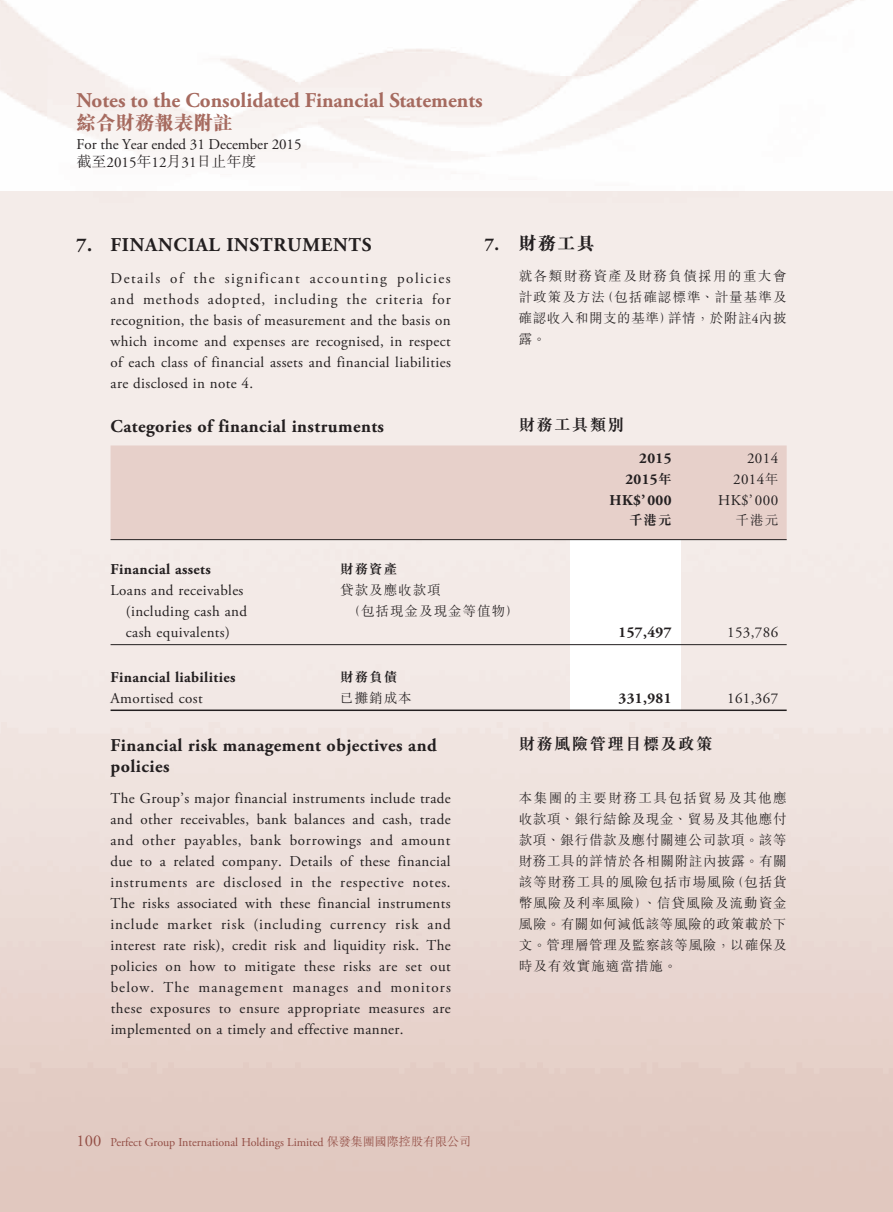
<style>
.page{position:relative;width:893px;height:1212px;background:#fff}
.page>*{position:absolute;margin:0;border:0;box-sizing:border-box;transform-origin:0 0}
.t1{font:700 21px "Adobe Garamond Pro";color:#a66a5f}
.t2{font:700 19.5px "Adobe Garamond Pro";letter-spacing:.04em;color:#231f20}
.t3{font:800 19.5px "M Sung HK";color:#a66a5f}
.t4{font:700 18px/21px "Adobe Garamond Pro";letter-spacing:.025em;color:#231f20}
.t5{font:800 18px "M Sung HK";color:#231f20}
.t6{font:700 16.5px "M Sung HK";letter-spacing:.075em;color:#231f20}
.t7{font:15px/21px "Adobe Garamond Pro";letter-spacing:.025em;color:#231f20;text-align:justify}
.t8{font:700 15px "Adobe Garamond Pro";letter-spacing:.025em;color:#231f20}
.t9{font:15px "Adobe Garamond Pro";letter-spacing:-.005em;color:#231f20}
.t10{font:300 15px "M Sung HK";color:#231f20}
.t11{font:300 13.5px/21px "M Sung HK";letter-spacing:.075em;color:#231f20;text-align:justify}
.t12{font:700 13.5px "M Sung HK";letter-spacing:.075em;color:#231f20}
.t13{font:12px "Adobe Garamond Pro";letter-spacing:-.005em;color:#934e45}
.s1{font-family:"Adobe Garamond Pro";font-weight:400}
.s2{font-family:"Adobe Garamond Pro";font-weight:700}
.s3{font-family:"M Sung HK";font-size:13.5px}
.s4{font-family:"M Sung HK";font-weight:300;font-size:13.5px}
.s5{font-size:16.5px}
.s6{font-family:"M Sung HK";font-weight:300}
</style>
<div class="page">
<div style="left:0;top:191px;width:893px;height:1021px;background:linear-gradient(to bottom,#f9f5f4,#e4cdc6)"></div>
<div style="left:111px;top:445px;width:676px;height:95px;background:#e7d0ca"></div>
<div style="left:570px;top:540px;width:110px;height:170px;background:#fff"></div>
<hr style="left:111px;top:539px;width:676px;height:1px;background:#231f20">
<hr style="left:111px;top:644px;width:676px;height:1px;background:#231f20">
<hr style="left:111px;top:709px;width:676px;height:2px;background:#231f20">
<h1 class="t1" style="left:77px;top:88px;width:408px">Notes to the Consolidated Financial Statements</h1>
<h2 class="t3" style="left:77px;top:109px;width:158px">綜合財務報表附註</h2>
<p class="t9" style="left:77px;top:136px;width:226px">For the Year ended 31 December 2015</p>
<p class="t10" style="left:77px;top:151px;width:182px">截至<span class="s1">2015</span>年<span class="s1">12</span>月<span class="s1">31</span>日止年度</p>
<h2 class="t2" style="left:77px;top:234px;width:297px">7. FINANCIAL INSTRUMENTS</h2>
<p class="t7" style="left:110px;top:268px;width:342px">Details of the significant accounting policies and methods adopted, including the criteria for recognition, the basis of measurement and the basis on which income and expenses are recognised, in respect of each class of financial assets and financial liabilities are disclosed in note 4.</p>
<p class="t4" style="left:111px;top:416px;width:275px">Categories of financial instruments</p>
<p class="t5" style="left:485px;top:231px;width:112px"><span class="s2">7.</span> 財務工具</p>
<p class="t11" style="left:519px;top:265px;width:269px">就各類財務資產及財務負債採用的重大會計政策及方法（包括確認標準、計量基準及確認收入和開支的基準）詳情，於附註<span class="s1">4</span>內披露。</p>
<p class="t6" style="left:519px;top:413px;width:107px">財務工具類別</p>
<p class="t8" style="left:639px;top:450px;width:34px">2015</p>
<p class="t7" style="left:747px;top:449px;width:33px">2014</p>
<p class="t8" style="left:625px;top:471px;width:48px">2015<span class="s3">年</span></p>
<p class="t7" style="left:733px;top:470px;width:46px">2014<span class="s4">年</span></p>
<p class="t8" style="left:610px;top:492px;width:63px">HK$’ 000</p>
<p class="t7" style="left:718px;top:491px;width:61px">HK$’ 000</p>
<p class="t12" style="left:629px;top:511px;width:44px">千港元</p>
<p class="t11" style="left:736px;top:509px;width:44px">千港元</p>
<p class="t8" style="left:111px;top:561px;width:102px">Financial assets</p>
<p class="t12" style="left:340px;top:560px;width:58px">財務資產</p>
<p class="t7" style="left:111px;top:581px;width:134px">Loans and receivables</p>
<p class="t11" style="left:340px;top:579px;width:102px">貸款及應收款項</p>
<p class="t7" style="left:126px;top:602px;width:123px">(including cash and</p>
<p class="t11" style="left:347px;top:600px;width:173px">（包括現金及現金等值物）</p>
<p class="t7" style="left:126px;top:623px;width:105px">cash equivalents)</p>
<p class="t8" style="left:619px;top:624px;width:54px">157,497</p>
<p class="t7" style="left:727px;top:623px;width:52px">153,786</p>
<p class="t8" style="left:111px;top:669px;width:126px">Financial liabilities</p>
<p class="t12" style="left:340px;top:668px;width:58px">財務負債</p>
<p class="t7" style="left:111px;top:689px;width:94px">Amortised cost</p>
<p class="t11" style="left:340px;top:687px;width:73px">已攤銷成本</p>
<p class="t8" style="left:619px;top:690px;width:54px">331,981</p>
<p class="t7" style="left:727px;top:689px;width:52px">161,367</p>
<p class="t4" style="left:111px;top:735px;width:328px">Financial risk management objectives and policies</p>
<p class="t7" style="left:110px;top:788px;width:342px">The Group’s major financial instruments include trade and other receivables, bank balances and cash, trade and other payables, bank borrowings and amount due to a related company. Details of these financial instruments are disclosed in the respective notes.<br>The risks associated with these financial instruments include market risk (including currency risk and interest rate risk), credit risk and liquidity risk. The policies on how to mitigate these risks are set out below. The management manages and monitors these exposures to ensure appropriate measures are implemented on a timely and effective manner.</p>
<p class="t6" style="left:519px;top:733px;width:195px">財務風險管理目標及政策</p>
<p class="t11" style="left:519px;top:786px;width:270px">本集團的主要財務工具包括貿易及其他應收款項、銀行結餘及現金、貿易及其他應付款項、銀行借款及應付關連公司款項。該等財務工具的詳情於各相關附註內披露。有關該等財務工具的風險包括市場風險（包括貨幣風險及利率風險）、信貸風險及流動資金風險。有關如何減低該等風險的政策載於下文。管理層管理及監察該等風險，以確保及時及有效實施適當措施。</p>
<p class="t13" style="left:77px;top:1134px;width:396px"><span class="s5">100</span> Perfect Group International Holdings Limited <span class="s6">保發集團國際控股有限公司</span></p>
</div>
